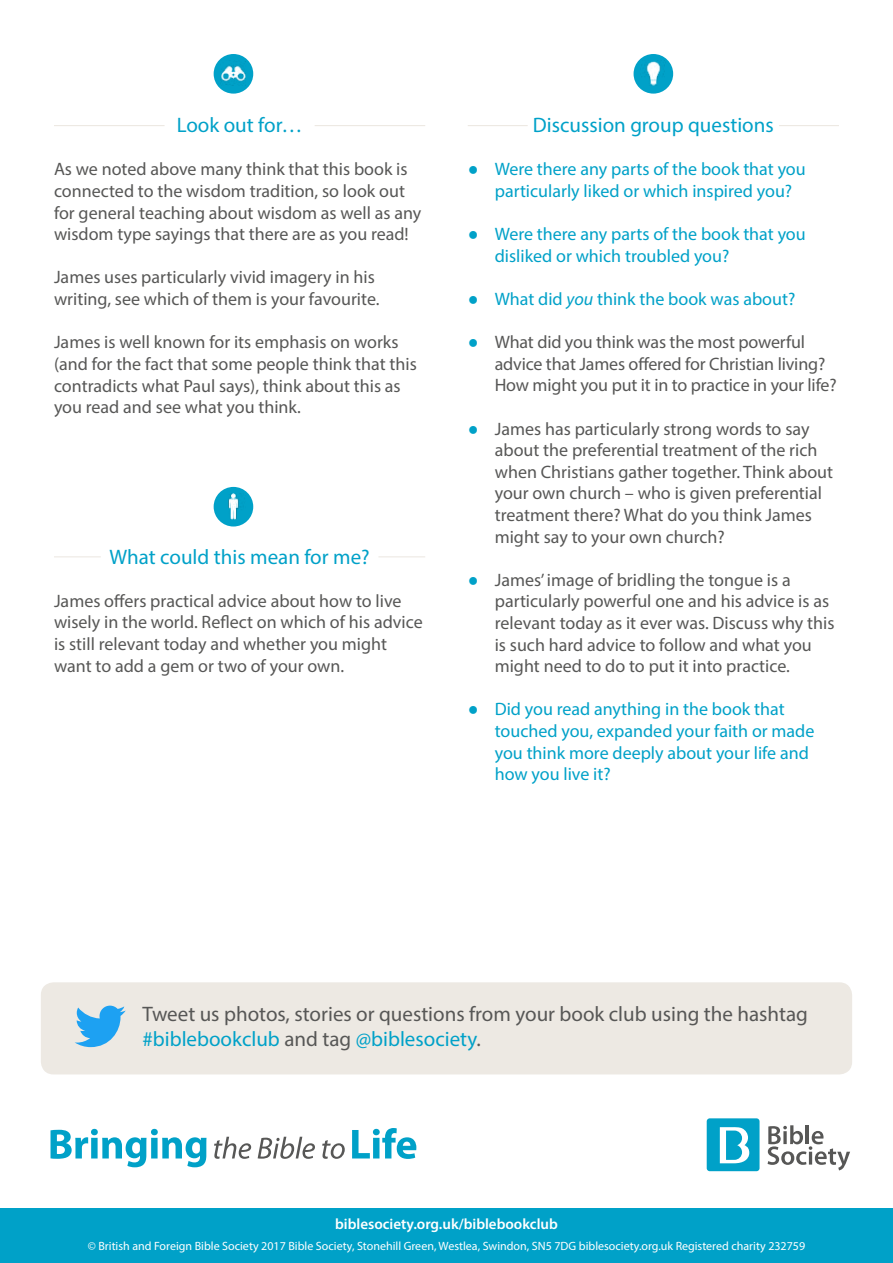
<style>
.page{position:relative;width:893px;height:1263px;background:#fff}
.page>*{position:absolute;margin:0;border:0;box-sizing:border-box;transform-origin:0 0}
.t1{font:21px/25.2px "Myriad Pro";color:#575756}
.t2{font:21px "Myriad Pro";color:#00a1c8}
.t3{font:18px/21.6px "Myriad Pro";color:#575756}
.t4{font:18px/21.6px "Myriad Pro";color:#00a1c8}
.t5{font:600 15px "Myriad Pro";color:#fff}
.t6{font:12px "Myriad Pro";color:#fff}
.s1{font-family:"Georgia"}
.s2{font-style:italic}
.s3{font-family:"Georgia";color:#00a1c8}
.s4{color:#00a1c8}
</style>
<div class="page">
<div style="left:0;top:1209px;width:893px;height:54px;background:#00a1c8"></div>
<div style="left:41px;top:982px;width:811px;height:92px;background:#ede9e3;border-radius:13px"></div>
<svg style="left:75px;top:1005px;width:51px;height:42px"></svg>
<svg style="left:706px;top:1118px;width:144px;height:54px"></svg>
<svg style="left:51px;top:1129px;width:155px;height:38px"></svg>
<svg style="left:214px;top:1137px;width:37px;height:22px"></svg>
<svg style="left:258px;top:1137px;width:57px;height:22px"></svg>
<svg style="left:322px;top:1140px;width:23px;height:19px"></svg>
<svg style="left:352px;top:1128px;width:64px;height:31px"></svg>
<div style="left:214px;top:54px;width:39px;height:40px;background:#00a1c8;border-radius:50%"></div>
<hr style="left:315px;top:125px;width:110px;height:1px;background:#ede9e3">
<hr style="left:54px;top:125px;width:111px;height:1px;background:#ede9e3">
<img style="left:220px;top:61px;width:26px;height:25px">
<div style="left:214px;top:487px;width:39px;height:39px;background:#00a1c8;border-radius:50%"></div>
<hr style="left:378px;top:556px;width:47px;height:1px;background:#ede9e3">
<hr style="left:54px;top:556px;width:47px;height:1px;background:#ede9e3">
<img style="left:228px;top:494px;width:11px;height:26px">
<div style="left:634px;top:54px;width:39px;height:40px;background:#00a1c8;border-radius:50%"></div>
<hr style="left:779px;top:125px;width:60px;height:1px;background:#ede9e3">
<hr style="left:468px;top:125px;width:60px;height:1px;background:#ede9e3">
<img style="left:646px;top:61px;width:19px;height:25px">
<p class="t2" style="left:177px;top:112px;width:127px">Look out for…</p>
<p class="t3" style="left:54px;top:158px;width:369px">As we noted above many think that this book is connected to the wisdom tradition, so look out for general teaching about wisdom as well as any wisdom type sayings that there are as you read!</p>
<p class="t3" style="left:54px;top:266px;width:327px">James uses particularly vivid imagery in his writing, see which of them is your favourite.</p>
<p class="t3" style="left:54px;top:331px;width:364px">James is well known for its emphasis on works (and for the fact that some people think that this contradicts what Paul says), think about this as you read and see what you think.</p>
<p class="t2" style="left:109px;top:544px;width:262px">What could this mean for me?</p>
<p class="t3" style="left:54px;top:590px;width:370px">James offers practical advice about how to live wisely in the world. Reflect on which of his advice is still relevant today and whether you might want to add a gem or two of your own.</p>
<p class="t2" style="left:533px;top:112px;width:242px">Discussion group questions</p>
<p class="t4" style="left:495px;top:158px;width:312px;text-indent:-27px"><span class="s1">●</span> Were there any parts of the book that you particularly liked or which inspired you?</p>
<p class="t4" style="left:495px;top:223px;width:312px;text-indent:-27px"><span class="s1">●</span> Were there any parts of the book that you disliked or which troubled you?</p>
<p class="t4" style="left:468px;top:288px;width:329px"><span class="s1">●</span> What did <span class="s2">you</span> think the book was about?</p>
<p class="t3" style="left:495px;top:331px;width:343px;text-indent:-27px"><span class="s3">●</span> What did you think was the most powerful advice that James offered for Christian living?<br>How might you put it in to practice in your life?</p>
<p class="t3" style="left:495px;top:417px;width:340px;text-indent:-27px"><span class="s3">●</span> James has particularly strong words to say about the preferential treatment of the rich when Christians gather together. Think about your own church – who is given preferential treatment there? What do you think James might say to your own church?</p>
<p class="t3" style="left:495px;top:569px;width:341px;text-indent:-27px"><span class="s3">●</span> James’ image of bridling the tongue is a particularly powerful one and his advice is as relevant today as it ever was. Discuss why this is such hard advice to follow and what you might need to do to put it into practice.</p>
<p class="t4" style="left:495px;top:698px;width:321px;text-indent:-27px"><span class="s1">●</span> Did you read anything in the book that touched you, expanded your faith or made you think more deeply about your life and how you live it?</p>
<p class="t1" style="left:142px;top:1001px;width:667px">Tweet us photos, stories or questions from your book club using the hashtag <span class="s4">#biblebookclub</span> and tag <span class="s4">@biblesociety</span>.</p>
<p class="t5" style="left:335px;top:1214px;width:224px">biblesociety.org.uk/biblebookclub</p>
<p class="t6" style="left:88px;top:1238px;width:719px">© British and Foreign Bible Society 2017 Bible Society, Stonehill Green, Westlea, Swindon, SN5 7DG biblesociety.org.uk Registered charity 232759</p>
</div>
